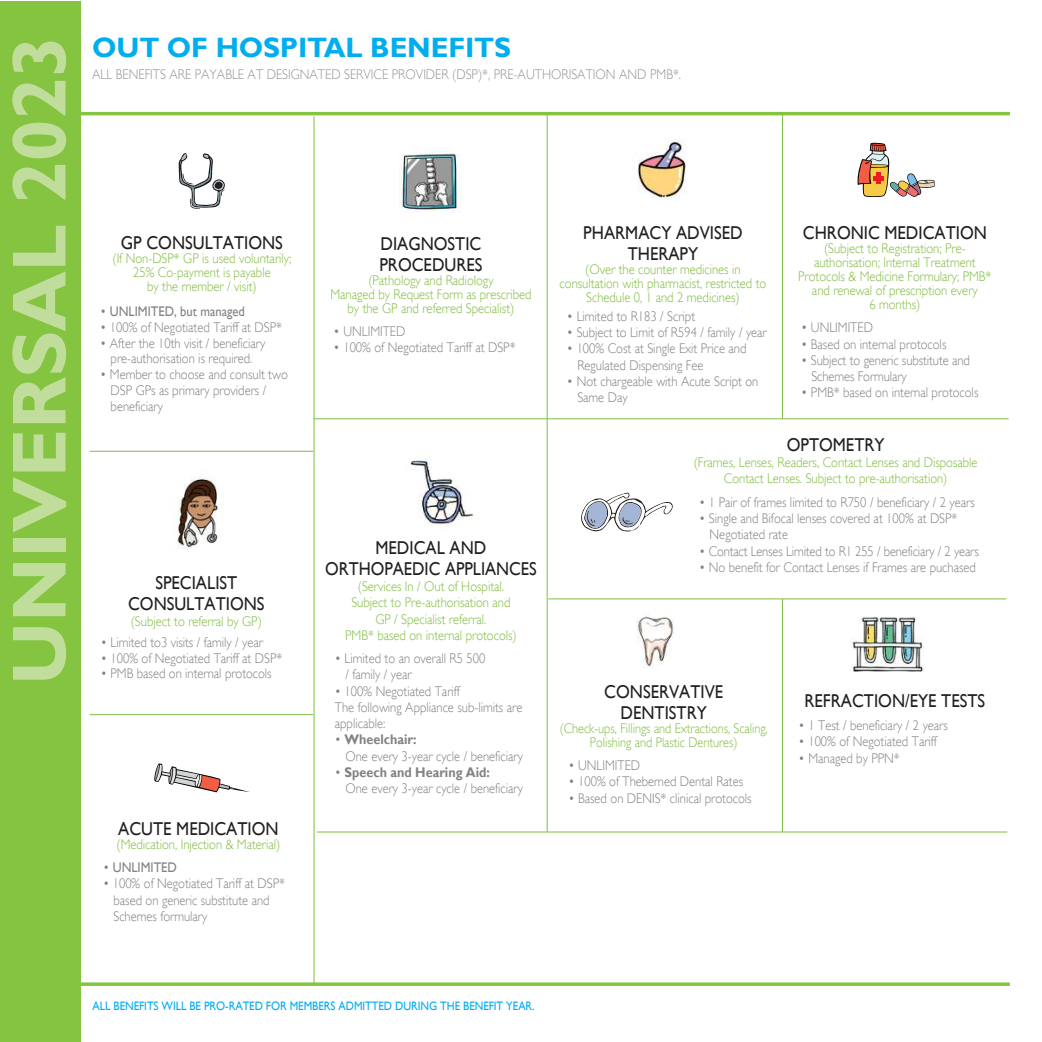
<style>
.page{position:relative;width:1042px;height:1042px;background:#fff}
.page>*{position:absolute;margin:0;border:0;box-sizing:border-box;transform-origin:0 0}
.t1{font:700 77px "Gill Sans";letter-spacing:-.005em;color:#c0dd9b}
.t2{font:700 28px "Gill Sans";letter-spacing:-.005em;color:#00adef}
.t3{font:18.55px/21px "Gill Sans";color:#221f1f;text-align:center;scale:.9 1}
.t4{font:300 14px/16.3px "Gill Sans";color:#808284;scale:.9 1}
.t5{font:300 14px/14px "Gill Sans";color:#80bd41;text-align:center;scale:.9 1}
.t6{font:300 14px "Gill Sans";color:#939597;scale:.9 1}
.t7{font:300 14px/14px "Gill Sans";color:#80bd41;text-align:center;scale:.88 1}
.t8{font:700 14px "Gill Sans";color:#808284;scale:.9 1}
.t9{font:14px "Gill Sans";color:#808284;scale:.9 1}
.t10{font:12.25px "Gill Sans";letter-spacing:-.005em;color:#00adef;scale:.9 1}
.s1{font-weight:300}
.s2{color:#808284}
.s3{font-weight:400;color:#808284}
</style>
<div class="page">
<img style="left:850px;top:617px;width:74px;height:55px">
<img style="left:637px;top:616px;width:37px;height:52px">
<div style="left:0;top:1px;width:80px;height:1041px;background:#84c440"></div>
<hr style="left:314px;top:116px;width:1px;height:868px;background:#80bd41">
<hr style="left:547px;top:114px;width:1px;height:718px;background:#80bd41">
<hr style="left:314px;top:418px;width:694px;height:1px;background:#80bd41">
<hr style="left:782px;top:114px;width:1px;height:305px;background:#80bd41">
<hr style="left:317px;top:832px;width:690px;height:1px;background:#80bd41">
<hr style="left:548px;top:598px;width:458px;height:1px;background:#80bd41">
<hr style="left:782px;top:599px;width:1px;height:233px;background:#80bd41">
<hr style="left:90px;top:451px;width:223px;height:1px;background:#80bd41">
<hr style="left:90px;top:714px;width:223px;height:1px;background:#80bd41">
<hr style="left:80px;top:112px;width:930px;height:3px;background:#84c440">
<svg style="left:80px;top:982px;width:930px;height:4px;background:#92cb57"></svg>
<img style="left:410px;top:458px;width:64px;height:69px">
<svg style="left:154px;top:763px;width:96px;height:29px"></svg>
<svg style="left:857px;top:143px;width:77px;height:54px"></svg>
<hr style="left:877px;top:172px;width:4px;height:12px;background:#ed1c24">
<hr style="left:873px;top:176px;width:11px;height:4px;background:#ed1c24">
<img style="left:177px;top:477px;width:46px;height:72px">
<svg style="left:581px;top:492px;width:92px;height:39px"></svg>
<svg style="left:179px;top:153px;width:46px;height:56px"></svg>
<img style="left:638px;top:139px;width:48px;height:61px">
<img style="left:400px;top:150px;width:58px;height:63px">
<h1 class="t1" style="left:8px;top:685px;width:651px;rotate:-90deg">UNIVERSAL 2023</h1>
<h2 class="t2" style="left:92px;top:36px;width:420px">OUT OF HOSPITAL BENEFITS</h2>
<p class="t6" style="left:92px;top:70px;width:656px">ALL BENEFITS ARE PAYABLE AT DESIGNATED SERVICE PROVIDER (DSP)*, PRE-AUTHORISATION AND PMB*.</p>
<h3 class="t3" style="left:121px;top:234px;width:182px">GP CONSULTATIONS</h3>
<p class="t5" style="left:112px;top:253px;width:200px">(If Non-DSP* GP is used voluntarily;<br>25% Co-payment is payable<br>by the member / visit)</p>
<p class="t9" style="left:100px;top:306px;width:162px"><span class="s1">ï</span> UNLIMITED, but managed</p>
<p class="t4" style="left:100px;top:320px;width:204px">ï 100% of Negotiated Tariff at DSP*</p>
<p class="t4" style="left:100px;top:336px;width:185px">ï After the 10th visit / beneficiary</p>
<p class="t4" style="left:111px;top:352px;width:159px">pre-authorisation is required.</p>
<p class="t4" style="left:100px;top:368px;width:210px">ï Member to choose and consult two</p>
<p class="t4" style="left:111px;top:384px;width:175px">DSP GPs as primary providers /</p>
<p class="t4" style="left:111px;top:399px;width:60px">beneficiary</p>
<h3 class="t3" style="left:379px;top:235px;width:116px;text-align:left">DIAGNOSTIC<br>PROCEDURES</h3>
<p class="t5" style="left:330px;top:275px;width:225px">(Pathology and Radiology<br>Managed by Request Form as prescribed by the GP and referred Specialist)</p>
<p class="t4" style="left:334px;top:325px;width:204px;line-height:15.8px">ï UNLIMITED<br>ï 100% of Negotiated Tariff at DSP*</p>
<h3 class="t3" style="left:583px;top:223px;width:179px">PHARMACY ADVISED<br>THERAPY</h3>
<p class="t5" style="left:560px;top:263px;width:231px">(Over the counter medicines in consultation with pharmacist, restricted to<br>Schedule 0, 1 and 2 medicines)</p>
<p class="t4" style="left:567px;top:309px;width:144px">ï Limited to R183 / Script</p>
<p class="t4" style="left:567px;top:326px;width:224px">ï Subject to Limit of R594 / family / year</p>
<p class="t4" style="left:567px;top:342px;width:201px">ï 100% Cost at Single Exit Price and</p>
<p class="t4" style="left:577px;top:358px;width:142px">Regulated Dispensing Fee</p>
<p class="t4" style="left:567px;top:374px;width:214px">ï Not chargeable with Acute Script on</p>
<p class="t4" style="left:577px;top:391px;width:57px">Same Day</p>
<h3 class="t3" style="left:803px;top:224px;width:206px">CHRONIC MEDICATION</h3>
<p class="t5" style="left:798px;top:243px;width:216px">(Subject to Registration; Pre&shy;authorisation; Internal Treatment<br>Protocols &amp; Medicine Formulary; PMB* and renewal of prescription every<br>6 months)</p>
<p class="t4" style="left:801px;top:321px;width:81px">ï UNLIMITED</p>
<p class="t4" style="left:801px;top:337px;width:163px">ï Based on internal protocols</p>
<p class="t4" style="left:801px;top:353px;width:189px">ï Subject to generic substitute and</p>
<p class="t4" style="left:811px;top:370px;width:107px">Schemes Formulary</p>
<p class="t4" style="left:801px;top:386px;width:198px">ï PMB* based on internal protocols</p>
<h3 class="t3" style="left:128px;top:573px;width:153px">SPECIALIST<br>CONSULTATIONS</h3>
<p class="t5" style="left:131px;top:616px;width:147px">(Subject to referral by GP)</p>
<p class="t4" style="left:101px;top:636px;width:203px;line-height:15.8px">ï Limited to3 visits / family / year<br>ï 100% of Negotiated Tariff at DSP* ï PMB based on internal protocols</p>
<h3 class="t3" style="left:118px;top:819px;width:180px">ACUTE MEDICATION</h3>
<p class="t5" style="left:103px;top:834px;width:198px;line-height:23.3px;text-align:left;text-indent:14px">(Medication, Injection &amp; Material) <span class="s2">ï</span> <span class="s3">UNLIMITED</span></p>
<p class="t4" style="left:113px;top:877px;width:192px;text-indent:-10px">ï 100% of Negotiated Tariff at DSP* based on generic substitute and<br>Schemes formulary</p>
<h3 class="t3" style="left:325px;top:538px;width:237px">MEDICAL AND<br>ORTHOPAEDIC APPLIANCES</h3>
<p class="t5" style="left:345px;top:579px;width:192px;line-height:16.3px">(Services In / Out of Hospital.<br>Subject to Pre-authorisation and<br>GP / Specialist referral.<br>PMB* based on internal protocols)</p>
<p class="t4" style="left:335px;top:652px;width:169px">ï Limited to an overall R5 500</p>
<p class="t4" style="left:345px;top:668px;width:75px">/ family / year</p>
<p class="t4" style="left:335px;top:684px;width:140px">ï 100% Negotiated Tariff</p>
<p class="t4" style="left:335px;top:700px;width:210px">The following Appliance sub-limits are</p>
<p class="t4" style="left:335px;top:717px;width:58px">applicable:</p>
<p class="t8" style="left:335px;top:734px;width:92px"><span class="s1">ï</span> Wheelchair:</p>
<p class="t4" style="left:345px;top:749px;width:199px">One every 3-year cycle / beneficiary</p>
<p class="t8" style="left:335px;top:766px;width:174px"><span class="s1">ï</span> Speech and Hearing Aid:</p>
<p class="t4" style="left:345px;top:782px;width:199px">One every 3-year cycle / beneficiary</p>
<h3 class="t3" style="left:787px;top:435px;width:110px">OPTOMETRY</h3>
<p class="t5" style="left:694px;top:456px;width:317px;line-height:16.3px">(Frames, Lenses, Readers, Contact Lenses and Disposable<br>Contact Lenses. Subject to pre-authorisation)</p>
<p class="t4" style="left:699px;top:495px;width:308px">ï 1 Pair of frames limited to R750 / beneficiary / 2 years</p>
<p class="t4" style="left:699px;top:511px;width:288px">ï Single and Bifocal lenses covered at 100% at DSP*</p>
<p class="t4" style="left:709px;top:528px;width:89px">Negotiated rate</p>
<p class="t4" style="left:699px;top:544px;width:312px">ï Contact Lenses Limited to R1 255 / beneficiary / 2 years</p>
<p class="t4" style="left:699px;top:560px;width:309px">ï No benefit for Contact Lenses if Frames are puchased</p>
<h3 class="t3" style="left:604px;top:683px;width:134px">CONSERVATIVE<br>DENTISTRY</h3>
<p class="t7" style="left:560px;top:722px;width:238px">(Check-ups, Fillings and Extractions, Scaling,<br>Polishing and Plastic Dentures)</p>
<p class="t4" style="left:568px;top:758px;width:205px">ï UNLIMITED<br>ï 100% of Thebemed Dental Rates ï Based on DENIS* clinical protocols</p>
<h3 class="t3" style="left:804px;top:691px;width:202px">REFRACTION/EYE TESTS</h3>
<p class="t4" style="left:798px;top:718px;width:167px">ï 1 Test / beneficiary / 2 years ï 100% of Negotiated Tariff<br>ï Managed by PPN*</p>
<p class="t10" style="left:93px;top:1001px;width:493px">ALL BENEFITS WILL BE PRO-RATED FOR MEMBERS ADMITTED DURING THE BENEFIT YEAR.</p>
</div>
